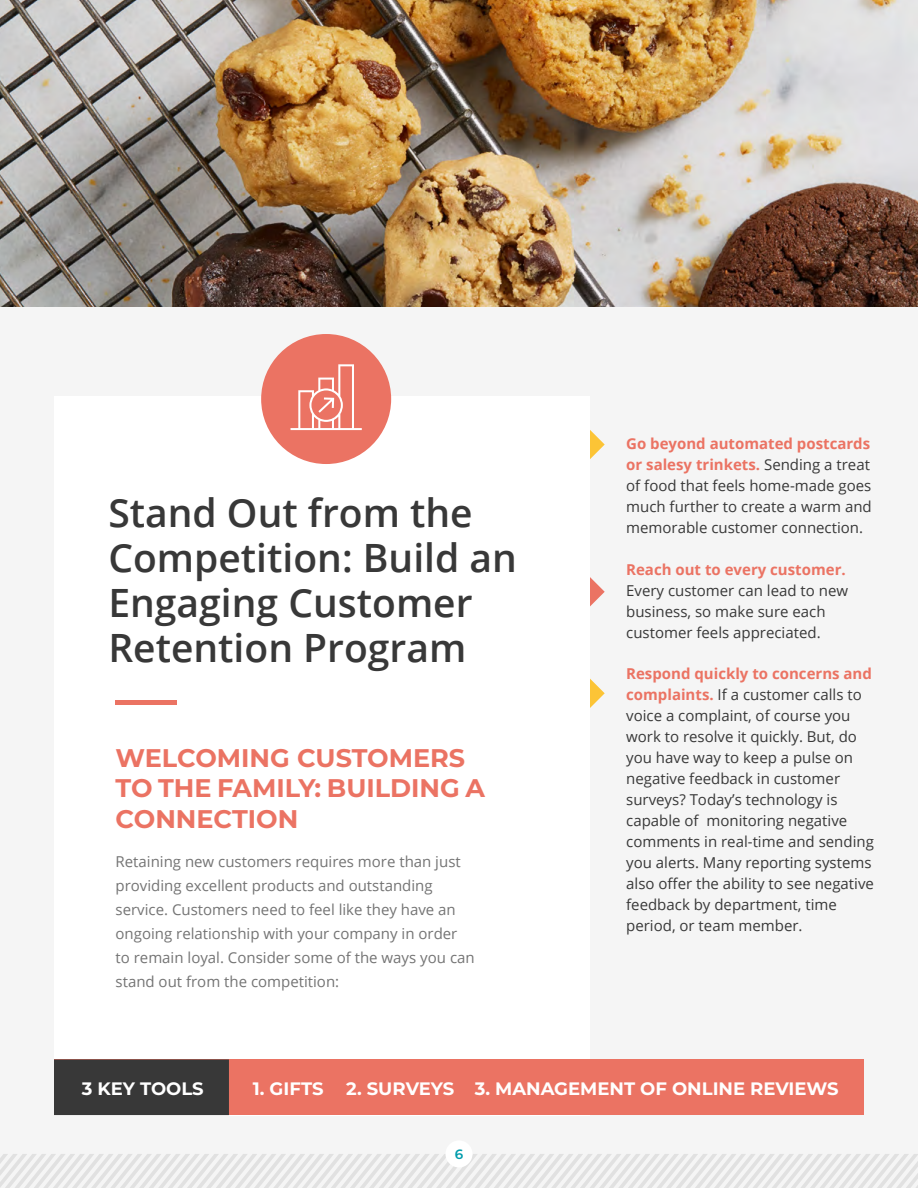
<style>
.page{position:relative;width:918px;height:1188px;background:#fff}
.page>*{position:absolute;margin:0;border:0;box-sizing:border-box;transform-origin:0 0}
.t1{font:600 39px/45px "Open Sans";color:#383838}
.t2{font:700 25.5px/30.6px "Montserrat";color:#eb7363}
.t3{font:700 18px "Montserrat";color:#fff}
.t4{font:15px/21px "Open Sans";color:#383838}
.t5{font:15px/24px "Open Sans";color:#747474}
.t6{font:700 15px "Open Sans";color:#eb7363}
.t7{font:600 13.5px "Montserrat";color:#009cac}
.s1{font-weight:700;color:#eb7363}
</style>
<div class="page">
<div style="left:0;top:255px;width:918px;height:933px;background:#f5f5f5"></div>
<svg style="left:590px;top:430px;width:15px;height:29px"></svg>
<svg style="left:590px;top:577px;width:15px;height:30px"></svg>
<svg style="left:590px;top:678px;width:15px;height:30px"></svg>
<div style="left:54px;top:396px;width:536px;height:720px;background:#fff"></div>
<img style="left:0;top:0;width:918px;height:306px">
<div style="left:116px;top:700px;width:61px;height:5px;background:#eb7363"></div>
<div style="left:261px;top:334px;width:130px;height:130px;background:#eb7363;border-radius:50%"></div>
<svg style="left:0;top:1154px;width:918px;height:34px"></svg>
<div style="left:54px;top:1059px;width:810px;height:56px;background:#eb7363"></div>
<div style="left:54px;top:1059px;width:175px;height:56px;background:#383838"></div>
<svg style="left:291px;top:364px;width:71px;height:66px"></svg>
<div style="left:446px;top:1140px;width:26px;height:27px;background:#fff;border-radius:50%"></div>
<h1 class="t1" style="left:108px;top:490px;width:410px">Stand Out from the<br>Competition: Build an<br>Engaging Customer<br>Retention Program</h1>
<h2 class="t2" style="left:116px;top:741px;width:371px">WELCOMING CUSTOMERS<br>TO THE FAMILY: BUILDING A<br>CONNECTION</h2>
<p class="t5" style="left:116px;top:850px;width:361px">Retaining new customers requires more than just providing excellent products and outstanding service. Customers need to feel like they have an ongoing relationship with your company in order to remain loyal. Consider some of the ways you can stand out from the competition:</p>
<p class="t4" style="left:626px;top:433px;width:247px"><span class="s1">Go beyond automated postcards or salesy trinkets.</span> Sending a treat of food that feels home-made goes much further to create a warm and memorable customer connection.</p>
<p class="t6" style="left:626px;top:559px;width:221px">Reach out to every customer.</p>
<p class="t4" style="left:626px;top:579px;width:223px">Every customer can lead to new business, so make sure each customer feels appreciated.</p>
<p class="t4" style="left:626px;top:663px;width:249px"><span class="s1">Respond quickly to concerns and complaints.</span> If a customer calls to voice a complaint, of course you work to resolve it quickly. But, do you have way to keep a pulse on negative feedback in customer surveys? Today’s technology is capable of monitoring negative comments in real-time and sending you alerts. Many reporting systems also offer the ability to see negative feedback by department, time period, or team member.</p>
<p class="t3" style="left:82px;top:1075px;width:123px">3 KEY TOOLS</p>
<p class="t3" style="left:253px;top:1075px;width:72px">1. GIFTS</p>
<p class="t3" style="left:346px;top:1075px;width:494px">2. SURVEYS 3. MANAGEMENT OF ONLINE REVIEWS</p>
<p class="t7" style="left:455px;top:1145px;width:10px">6</p>
</div>
